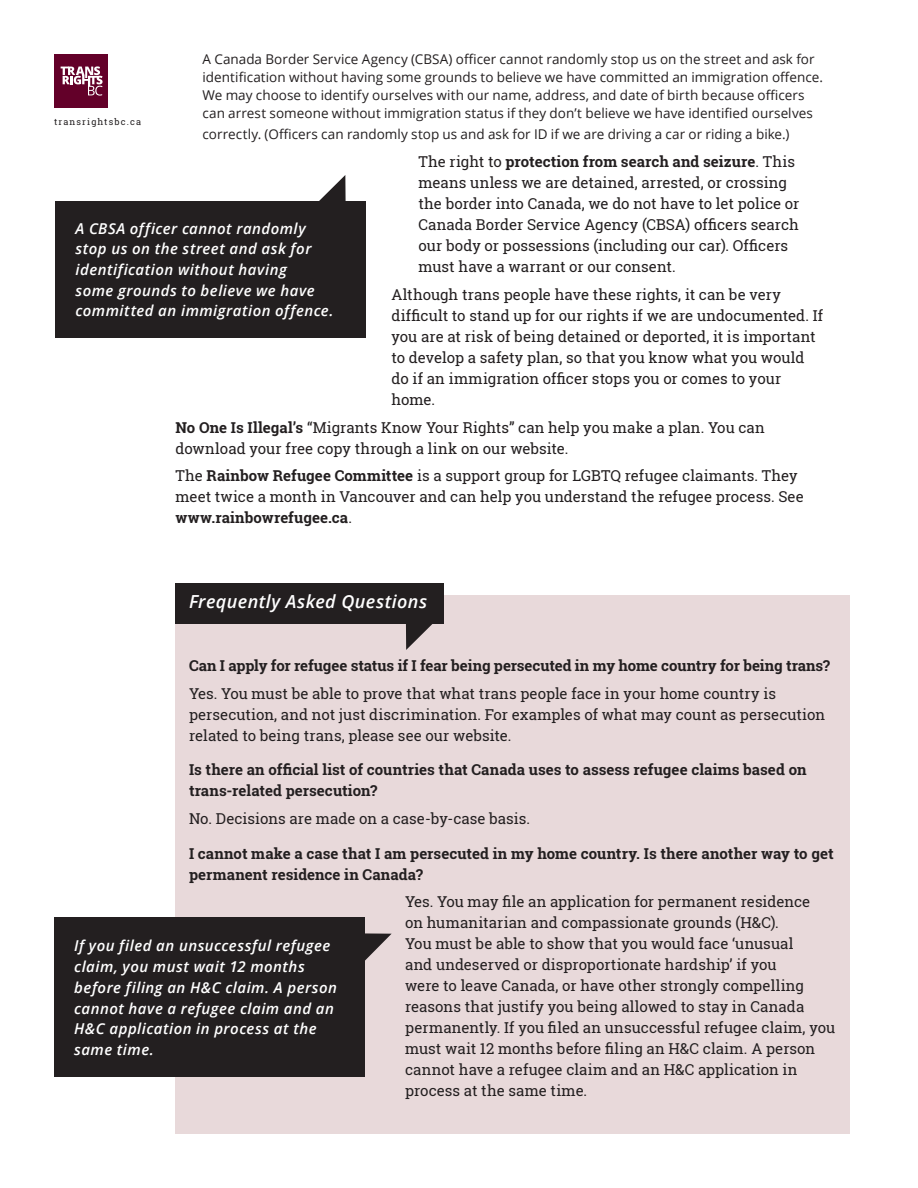
<style>
.page{position:relative;width:918px;height:1188px;background:#fff}
.page>*{position:absolute;margin:0;border:0;box-sizing:border-box;transform-origin:0 0}
.BODY{font:italic 600 18px "Open Sans";letter-spacing:.025em;color:#fff}
.BODY-2{font:15px/21px "Roboto Slab";color:#231f20}
.BODY-3{font:italic 600 15px/20.7px "Open Sans";letter-spacing:.03em;color:#fff}
.BODY-4{font:700 15px/21px "Roboto Slab";color:#231f20}
.BODY-5{font:13.5px/18px "Open Sans";letter-spacing:.005em;color:#231f20}
.BODY-6{font:9px "Roboto Slab";letter-spacing:.125em;color:#231f20}
.s1{font-weight:700}
</style>
<div class="page">
<div style="left:54px;top:54px;width:54px;height:54px;background:#630029"></div>
<svg style="left:61px;top:66px;width:42px;height:30px"></svg>
<div style="left:176px;top:596px;width:674px;height:538px;background:#e8d9da"></div>
<svg style="left:406px;top:624px;width:27px;height:26px"></svg>
<div style="left:176px;top:583px;width:268px;height:41px;background:#231f20"></div>
<svg style="left:319px;top:175px;width:27px;height:26px"></svg>
<div style="left:55px;top:201px;width:311px;height:136px;background:#231f20"></div>
<svg style="left:365px;top:933px;width:27px;height:28px"></svg>
<div style="left:54px;top:918px;width:311px;height:159px;background:#231f20"></div>
<p class="BODY-5" style="left:202px;top:50px;width:622px">A Canada Border Service Agency (CBSA) officer cannot randomly stop us on the street and ask for identification without having some grounds to believe we have committed an immigration offence.<br>We may choose to identify ourselves with our name, address, and date of birth because officers can arrest someone without immigration status if they don’t believe we have identified ourselves</p>
<p class="BODY-5" style="left:202px;top:125px;width:588px">correctly. (Officers can randomly stop us and ask for ID if we are driving a car or riding a bike.)</p>
<p class="BODY-2" style="left:418px;top:151px;width:382px">The right to <span class="s1">protection from search and seizure</span>. This means unless we are detained, arrested, or crossing the border into Canada, we do not have to let police or Canada Border Service Agency (CBSA) officers search our body or possessions (including our car). Officers must have a warrant or our consent.</p>
<p class="BODY-2" style="left:392px;top:284px;width:433px">Although trans people have these rights, it can be very difficult to stand up for our rights if we are undocumented. If you are at risk of being detained or deported, it is important to develop a safety plan, so that you know what you would do if an immigration officer stops you or comes to your home.</p>
<p class="BODY-2" style="left:176px;top:416px;width:591px"><span class="s1">No One Is Illegal’s</span> “Migrants Know Your Rights” can help you make a plan. You can download your free copy through a link on our website.</p>
<p class="BODY-2" style="left:176px;top:465px;width:630px">The <span class="s1">Rainbow Refugee Committee</span> is a support group for LGBTQ refugee claimants. They meet twice a month in Vancouver and can help you understand the refugee process. See <span class="s1">www.rainbowrefugee.ca</span>.</p>
<p class="BODY-6" style="left:54px;top:116px;width:89px">transrightsbc.ca</p>
<p class="BODY-3" style="left:76px;top:218px;width:259px">A CBSA officer cannot randomly stop us on the street and ask for identification without having<br>some grounds to believe we have committed an immigration offence.</p>
<p class="BODY" style="left:189px;top:589px;width:240px">Frequently Asked Questions</p>
<p class="BODY-4" style="left:189px;top:655px;width:643px">Can I apply for refugee status if I fear being persecuted in my home country for being trans?</p>
<p class="BODY-2" style="left:189px;top:683px;width:638px">Yes. You must be able to prove that what trans people face in your home country is persecution, and not just discrimination. For examples of what may count as persecution related to being trans, please see our website.</p>
<p class="BODY-4" style="left:189px;top:759px;width:619px">Is there an official list of countries that Canada uses to assess refugee claims based on trans-related persecution?</p>
<p class="BODY-2" style="left:189px;top:808px;width:343px">No. Decisions are made on a case-by-case basis.</p>
<p class="BODY-4" style="left:189px;top:842px;width:646px">I cannot make a case that I am persecuted in my home country. Is there another way to get permanent residence in Canada?</p>
<p class="BODY-2" style="left:405px;top:891px;width:432px">Yes. You may file an application for permanent residence<br>on humanitarian and compassionate grounds (H&amp;C).<br>You must be able to show that you would face ‘unusual<br>and undeserved or disproportionate hardship’ if you<br>were to leave Canada, or have other strongly compelling reasons that justify you being allowed to stay in Canada permanently. If you filed an unsuccessful refugee claim, you must wait 12 months before filing an H&amp;C claim. A person cannot have a refugee claim and an H&amp;C application in process at the same time.</p>
<p class="BODY-3" style="left:74px;top:935px;width:264px">If you filed an unsuccessful refugee claim, you must wait 12 months before filing an H&amp;C claim. A person cannot have a refugee claim and an<br>H&amp;C application in process at the same time.</p>
</div>
